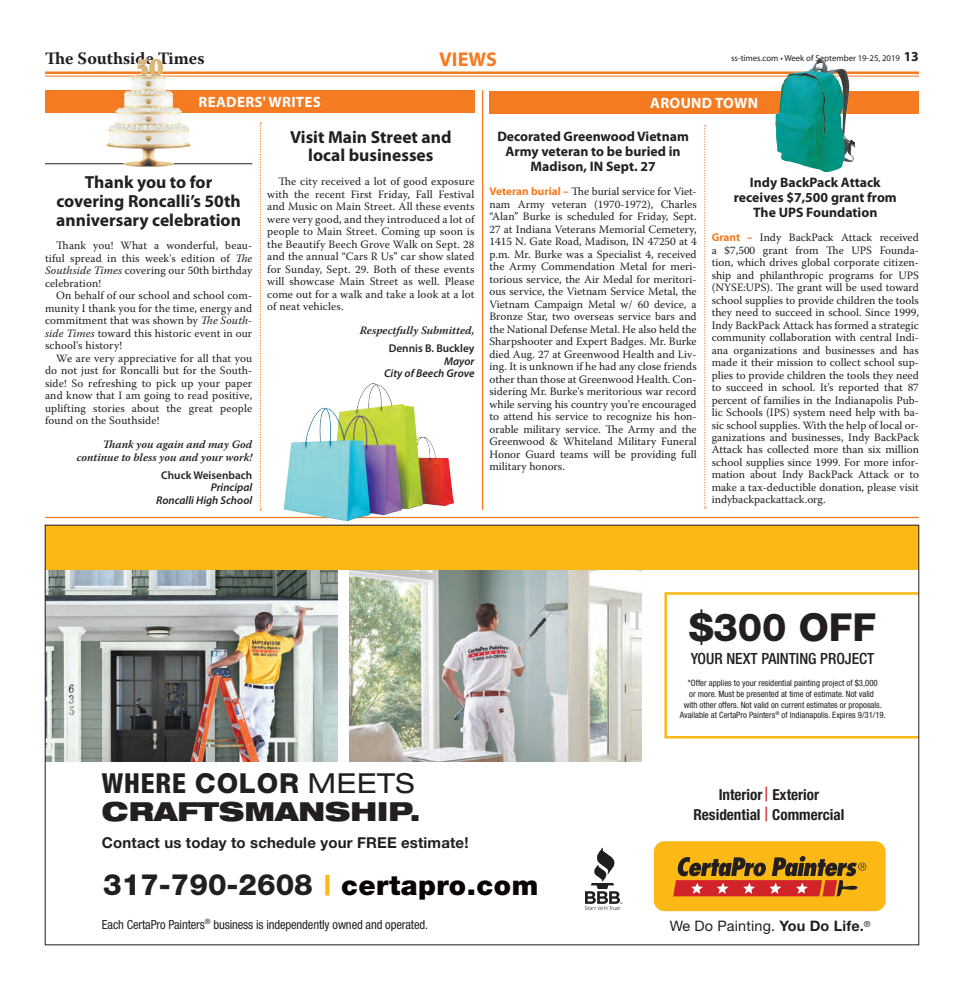
<style>
.page{position:relative;width:964px;height:990px;background:#fff}
.page>*{position:absolute;margin:0;border:0;box-sizing:border-box;transform-origin:0 0}
.t1{font:900 39.5px "Helvetica Neue";color:#231f20}
.t2{font:800 38.62px "Helvetica Neue LT Pro";color:#231f20}
.t3{font:800 29.38px "Helvetica Neue LT Pro";color:#231f20}
.t4{font:800 condensed 27.62px "Helvetica Neue";letter-spacing:.03em;color:#231f20}
.t5{font:900 27.5px "Helvetica Neue";letter-spacing:.02em;color:#080302}
.t6{font:900 expanded 26.25px "Helvetica Neue";color:#231f20}
.Briefs{font:700 20px "Myriad Pro";color:#f47b21}
.Headline_-_14pt{font:700 17.5px/18.8px "Myriad Pro";color:#231f20;text-align:center}
.t7{font:700 17.38px "Warnock Pro";color:#231f20}
.t8{font:500 condensed 15.5px "Helvetica Neue LT Pro";color:#231f20}
.t9{font:700 condensed 15.12px/20px "Helvetica Neue";color:#231f20;text-align:center}
.t10{font:700 15px "Helvetica Neue";letter-spacing:.01em;color:#231f20}
.Body_Copy{font:700 15px "Myriad Pro";letter-spacing:.02em;color:#fff}
.t11{font:700 condensed 14.88px/17.5px "Helvetica Neue";letter-spacing:.02em;color:#231f20}
.t12{font:14.5px "Helvetica Neue";letter-spacing:.01em;color:#231f20}
.Headline_-_11pt{font:700 13.75px/15px "Myriad Pro";color:#231f20;text-align:center}
.t13{font:condensed 12.5px "Helvetica Neue";letter-spacing:-.01em;color:#231f20}
.Body_Copy-2{font:11.25px/12.5px "Warnock Pro";letter-spacing:.01em;color:#231f20;text-align:justify}
.Body_Copy-3{font:italic 600 11.25px/12.5px "Warnock Pro";color:#231f20;text-align:right}
.Body_Copy-4{font:italic 600 11.25px/12.5px "Myriad Pro";color:#231f20;text-align:right}
.Body_Copy-5{font:600 11.25px "Myriad Pro";color:#231f20}
.t14{font:condensed 8.75px/10.6px "Helvetica Neue";color:#231f20;text-align:center}
.t15{font:8.75px "Myriad Pro";color:#231f20}
.s1{font-weight:700;font-size:13.75px}
.s2{font-style:italic}
.s3{font-family:"Myriad Pro";font-weight:700;color:#f47b21}
.s4{font-stretch:normal}
.s5{font-weight:400;font-stretch:expanded}
.s6{font-family:"Helvetica Neue LT Pro"}
.s7{font-weight:400;font-size:19.75px;color:#d1232a}
.s8{color:#fcb814}
.s9{font-weight:700}
</style>
<div class="page">
<hr style="left:45px;top:517px;width:873px;height:1px;background:#f47b21">
<hr style="left:45px;top:72px;width:873px;height:2px;background:#f47b21">
<hr style="left:45px;top:76px;width:873px;height:1px;background:#f47b21">
<div style="left:45px;top:90px;width:429px;height:23px;background:#f47b21"></div>
<svg style="left:260px;top:122px;width:1px;height:389px"></svg>
<hr style="left:482px;top:90px;width:1px;height:420px;background:#f47b21">
<img style="left:47px;top:570px;width:291px;height:191px">
<img style="left:349px;top:570px;width:292px;height:191px">
<div style="left:45px;top:525px;width:873px;height:45px;background:#fcb814"></div>
<div style="left:653px;top:841px;width:232px;height:70px;background:#fcb814;border-radius:11px"></div>
<svg style="left:673px;top:856px;width:192px;height:41px"></svg>
<svg style="left:585px;top:848px;width:37px;height:62px"></svg>
<svg style="left:664px;top:592px;width:252px;height:146px"></svg>
<div style="left:679px;top:604px;width:206px;height:70px;background:#fff"></div>
<hr style="left:45px;top:164px;width:207px;height:1px;background:#231f20">
<img style="left:107px;top:58px;width:83px;height:109px">
<svg style="left:704px;top:125px;width:1px;height:384px"></svg>
<div style="left:489px;top:92px;width:429px;height:22px;background:#f47b21"></div>
<img style="left:283px;top:383px;width:175px;height:137px">
<img style="left:775px;top:58px;width:79px;height:114px">
<h3 class="t7" style="left:45px;top:48px;width:161px">The Southside Times</h3>
<p class="Briefs" style="left:439px;top:46px;width:59px">VIEWS</p>
<p class="t15" style="left:730px;top:53px;width:189px">ss-times.com • Week of September 19-25, 2019 <span class="s1">13</span></p>
<p class="Body_Copy" style="left:198px;top:92px;width:124px">READERS' WRITES</p>
<p class="Body_Copy" style="left:650px;top:94px;width:109px">AROUND TOWN</p>
<p class="Headline_-_14pt" style="left:56px;top:172px;width:186px">Thank you to for covering Roncalli’s 50th anniversary celebration</p>
<p class="Body_Copy-2" style="left:45px;top:239px;width:209px;text-indent:11px">Thank you! What a wonderful, beau&shy;tiful spread in this week's edition of <span class="s2">The Southside Times</span> covering our 50th birthday celebration!</p>
<p class="Body_Copy-2" style="left:45px;top:289px;width:209px;text-indent:11px">On behalf of our school and school com&shy;munity I thank you for the time, energy and commitment that was shown by <span class="s2">The South&shy;side Times</span> toward this historic event in our school's history!</p>
<p class="Body_Copy-2" style="left:45px;top:352px;width:209px;text-indent:11px">We are very appreciative for all that you do not just for Roncalli but for the South&shy;side! So refreshing to pick up your paper and know that I am going to read positive, uplifting stories about the great people found on the Southside!</p>
<p class="Body_Copy-3" style="left:77px;top:438px;width:177px">Thank you again and may God continue to bless you and your work!</p>
<p class="Body_Copy-5" style="left:161px;top:468px;width:92px">Chuck Weisenbach</p>
<p class="Body_Copy-4" style="left:156px;top:481px;width:97px">Principal<br>Roncalli High School</p>
<p class="Headline_-_14pt" style="left:290px;top:127px;width:163px">Visit Main Street and local businesses</p>
<p class="Body_Copy-2" style="left:267px;top:175px;width:209px;text-indent:11px">The city received a lot of good exposure with the recent First Friday, Fall Festival and Music on Main Street. All these events were very good, and they introduced a lot of people to Main Street. Coming up soon is the Beautify Beech Grove Walk on Sept. 28 and the annual “Cars R Us” car show slated for Sunday, Sept. 29. Both of these events will showcase Main Street as well. Please come out for a walk and take a look at a lot of neat vehicles.</p>
<p class="Body_Copy-3" style="left:359px;top:324px;width:116px">Respectfully Submitted,</p>
<p class="Body_Copy-5" style="left:388px;top:341px;width:87px">Dennis B. Buckley</p>
<p class="Body_Copy-4" style="left:384px;top:354px;width:92px">Mayor<br>City of Beech Grove</p>
<p class="Headline_-_11pt" style="left:497px;top:129px;width:193px">Decorated Greenwood Vietnam<br>Army veteran to be buried in<br>Madison, IN Sept. 27</p>
<p class="Body_Copy-2" style="left:489px;top:185px;width:209px"><span class="s3">Veteran burial –</span> The burial service for Viet&shy;nam Army veteran (1970-1972), Charles “Alan” Burke is scheduled for Friday, Sept.<br>27 at Indiana Veterans Memorial Cemetery, 1415 N. Gate Road, Madison, IN 47250 at 4 p.m. Mr. Burke was a Specialist 4, received the Army Commendation Metal for meri&shy;torious service, the Air Medal for meritori&shy;ous service, the Vietnam Service Metal, the Vietnam Campaign Metal w/ 60 device, a Bronze Star, two overseas service bars and the National Defense Metal. He also held the Sharpshooter and Expert Badges. Mr. Burke died Aug. 27 at Greenwood Health and Liv&shy;ing. It is unknown if he had any close friends other than those at Greenwood Health. Con&shy;sidering Mr. Burke's meritorious war record while serving his country you’re encouraged to attend his service to recognize his hon&shy;orable military service. The Army and the Greenwood &amp; Whiteland Military Funeral Honor Guard teams will be providing full military honors.</p>
<p class="Headline_-_11pt" style="left:733px;top:175px;width:164px">Indy BackPack Attack receives $7,500 grant from<br>The UPS Foundation</p>
<p class="Body_Copy-2" style="left:711px;top:231px;width:209px"><span class="s3">Grant –</span> Indy BackPack Attack received a $7,500 grant from The UPS Founda&shy;tion, which drives global corporate citizen&shy;ship and philanthropic programs for UPS (NYSE:UPS). The grant will be used toward school supplies to provide children the tools they need to succeed in school. Since 1999, Indy BackPack Attack has formed a strategic community collaboration with central Indi&shy;ana organizations and businesses and has made it their mission to collect school sup&shy;plies to provide children the tools they need to succeed in school. It’s reported that 87 percent of families in the Indianapolis Pub&shy;lic Schools (IPS) system need help with ba&shy;sic school supplies. With the help of local or&shy;ganizations and businesses, Indy BackPack Attack has collected more than six million school supplies since 1999. For more infor&shy;mation about Indy BackPack Attack or to make a tax-deductible donation, please visit indybackpackattack.org.</p>
<p class="t4" style="left:102px;top:766px;width:314px">WHERE <span class="s4">COLOR</span> <span class="s5">MEETS</span></p>
<p class="t6" style="left:102px;top:795px;width:320px">CRAFTSMANSHIP.</p>
<p class="t10" style="left:102px;top:833px;width:368px">Contact us today to schedule your FREE estimate!</p>
<p class="t2" style="left:688px;top:604px;width:188px">$300 OFF</p>
<p class="t8" style="left:690px;top:650px;width:185px">YOUR NEXT PAINTING PROJECT</p>
<p class="t1" style="left:682px;top:601px;width:191px">10% OFF</p>
<p class="t11" style="left:683px;top:640px;width:190px">YOUR NEXT PAINTING PROJECT<br>AND A FREE PAINT UPGRADE*</p>
<p class="t14" style="left:679px;top:678px;width:207px">*Offer applies to your residential painting project of $<span class="s6">3</span>,000<br>or more. Must be presented at time of estimate. Not valid<br>with other offers. Not valid on current estimates or proposals.<br>Available at CertaPro Painters<sup>®</sup> of Indianapolis. Expires <span class="s6">9</span>/3<span class="s6">1</span>/19.</p>
<p class="t9" style="left:693px;top:785px;width:152px">Interior <span class="s7">|</span> Exterior<br>Residential <span class="s7">|</span> Commercial</p>
<p class="t3" style="left:103px;top:867px;width:211px">317-790-2608</p>
<p class="t5" style="left:102px;top:868px;width:437px">317-662-3584 <span class="s8">|</span> certapro.com</p>
<p class="t13" style="left:102px;top:917px;width:327px">Each CertaPro Painters<sup>®</sup> business is independently owned and operated.</p>
<p class="t12" style="left:669px;top:918px;width:202px">We Do Painting. <span class="s9">You Do Life.</span><sup>®</sup></p>
</div>
